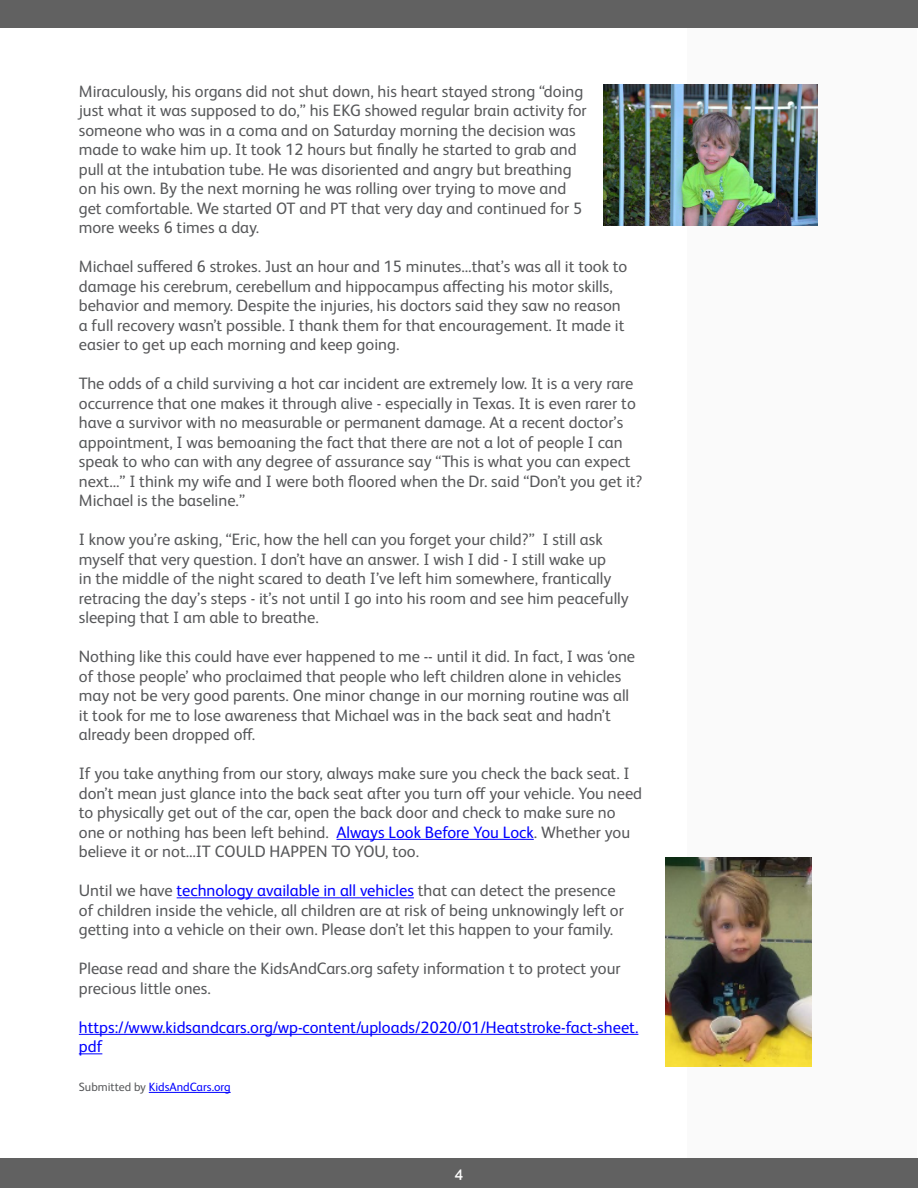
<style>
.page{position:relative;width:918px;height:1188px;background:#fff}
.page>*{position:absolute;margin:0;border:0;box-sizing:border-box;transform-origin:0 0}
.Main_and_Sidebar_Bod{font:16.5px/19.5px "FS Albert Pro";color:#57585a}
.Main_and_Sidebar_Bod-2{font:16.5px/19.5px "FS Albert Pro";color:#00f}
.Main_and_Sidebar_Bod-3{font:600 15px "Raleway";color:#fff}
.submitted{font:12px "FS Albert Pro";color:#00f}
.s1{color:#00f}
.s2{color:#57585a}
</style>
<div class="page">
<div style="left:687px;top:28px;width:229px;height:1159px;background:#fafafa"></div>
<div style="left:0;top:0;width:918px;height:27px;background:#616161"></div>
<div style="left:0;top:1158px;width:918px;height:30px;background:#616161"></div>
<hr style="left:336px;top:839px;width:198px;height:1px;background:#00f">
<hr style="left:177px;top:897px;width:237px;height:1px;background:#00f">
<hr style="left:79px;top:1034px;width:559px;height:1px;background:#00f">
<svg style="left:79px;top:1053px;width:23px;height:1px"></svg>
<hr style="left:149px;top:1092px;width:82px;height:1px;background:#00f">
<img style="left:603px;top:84px;width:215px;height:141px">
<img style="left:666px;top:858px;width:145px;height:208px">
<p class="Main_and_Sidebar_Bod" style="left:79px;top:80px;width:510px">Miraculously, his organs did not shut down, his heart stayed strong “doing just what it was supposed to do,” his EKG showed regular brain activity for someone who was in a coma and on Saturday morning the decision was made to wake him up. It took 12 hours but finally he started to grab and pull at the intubation tube. He was disoriented and angry but breathing on his own. By the next morning he was rolling over trying to move and get comfortable. We started OT and PT that very day and continued for 5 more weeks 6 times a day.</p>
<p class="Main_and_Sidebar_Bod" style="left:79px;top:256px;width:550px">Michael suffered 6 strokes. Just an hour and 15 minutes…that’s was all it took to damage his cerebrum, cerebellum and hippocampus affecting his motor skills, behavior and memory. Despite the injuries, his doctors said they saw no reason a full recovery wasn’t possible. I thank them for that encouragement. It made it easier to get up each morning and keep going.</p>
<p class="Main_and_Sidebar_Bod" style="left:79px;top:373px;width:565px">The odds of a child surviving a hot car incident are extremely low. It is a very rare occurrence that one makes it through alive - especially in Texas. It is even rarer to have a survivor with no measurable or permanent damage. At a recent doctor’s appointment, I was bemoaning the fact that there are not a lot of people I can speak to who can with any degree of assurance say “This is what you can expect next...” I think my wife and I were both floored when the Dr. said “Don’t you get it?<br>Michael is the baseline.”</p>
<p class="Main_and_Sidebar_Bod" style="left:79px;top:529px;width:551px">I know you’re asking, “Eric, how the hell can you forget your child?” I still ask myself that very question. I don’t have an answer. I wish I did - I still wake up<br>in the middle of the night scared to death I’ve left him somewhere, frantically retracing the day’s steps - it’s not until I go into his room and see him peacefully sleeping that I am able to breathe.</p>
<p class="Main_and_Sidebar_Bod" style="left:79px;top:646px;width:558px">Nothing like this could have ever happened to me -- until it did. In fact, I was ‘one of those people’ who proclaimed that people who left children alone in vehicles may not be very good parents. One minor change in our morning routine was all it took for me to lose awareness that Michael was in the back seat and hadn’t already been dropped off.</p>
<p class="Main_and_Sidebar_Bod" style="left:79px;top:763px;width:565px">If you take anything from our story, always make sure you check the back seat. I don’t mean just glance into the back seat after you turn off your vehicle. You need to physically get out of the car, open the back door and check to make sure no one or nothing has been left behind. <span class="s1">Always Look Before You Lock</span>. Whether you believe it or not…IT COULD HAPPEN TO YOU, too.</p>
<p class="Main_and_Sidebar_Bod" style="left:79px;top:880px;width:547px">Until we have <span class="s1">technology available in all vehicles</span> that can detect the presence of children inside the vehicle, all children are at risk of being unknowingly left or getting into a vehicle on their own. Please don’t let this happen to your family.</p>
<p class="Main_and_Sidebar_Bod" style="left:79px;top:958px;width:543px">Please read and share the KidsAndCars.org safety information t to protect your precious little ones.</p>
<p class="Main_and_Sidebar_Bod-2" style="left:79px;top:1016px;width:561px">https://www.kidsandcars.org/wp-content/uploads/2020/01/Heatstroke-fact-sheet. pdf</p>
<p class="submitted" style="left:79px;top:1079px;width:153px"><span class="s2">Submitted by</span> KidsAndCars.org</p>
<p class="Main_and_Sidebar_Bod-3" style="left:455px;top:1164px;width:10px">4</p>
</div>
